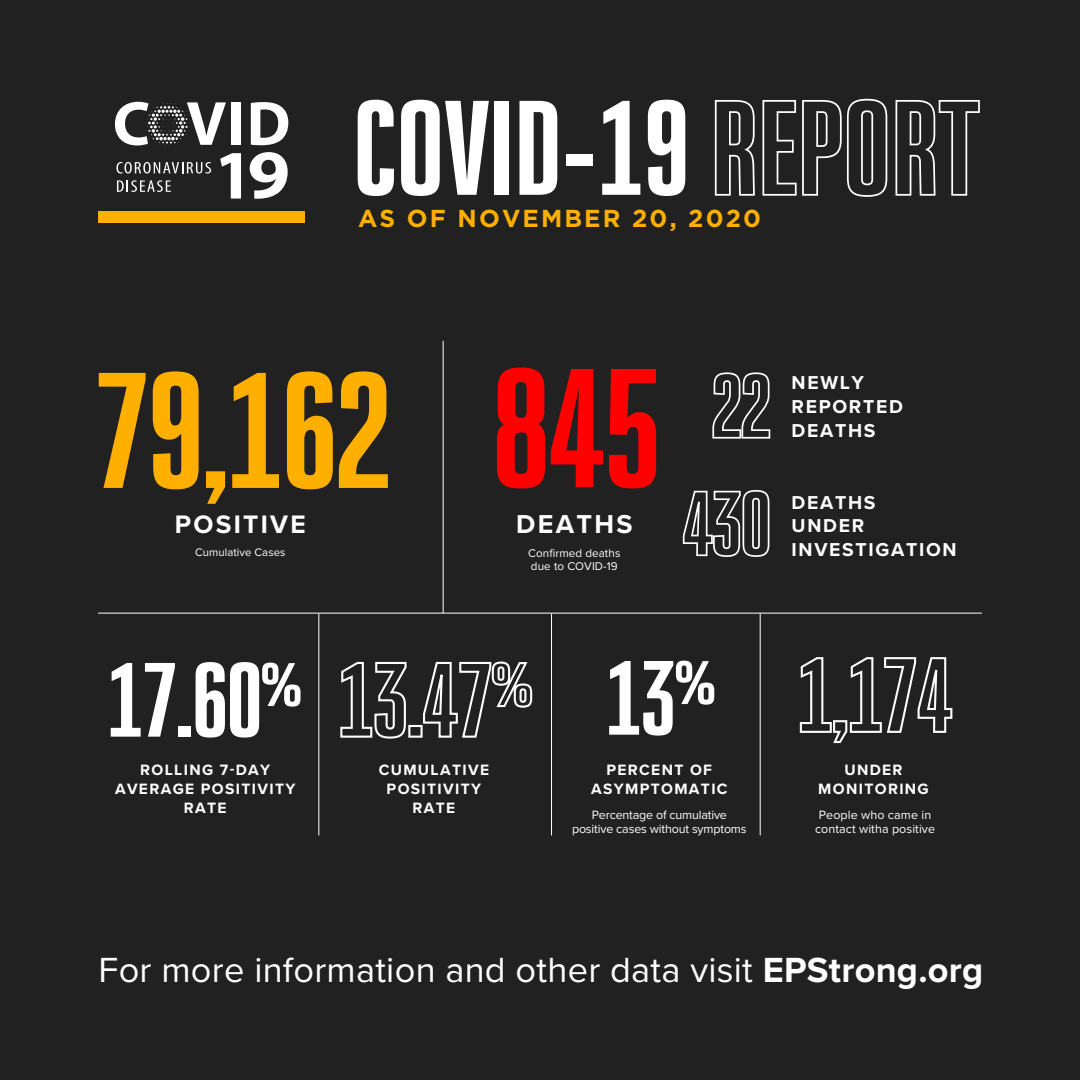
<style>
.page{position:relative;width:1080px;height:1080px;background:#212121}
.page>*{position:absolute;margin:0;border:0;box-sizing:border-box;transform-origin:0 0}
.t1{font:900 147px "Bw Stretch";color:#f00}
.t2{font:900 143.3px "Bw Stretch";color:#ffaf00}
.t3{font:900 117px "Bw Stretch";color:#fff}
.t4{font:900 91.8px "Bw Stretch";color:#fff}
.t5{font:36.2px "Proxima Nova";letter-spacing:.005em;color:#fff}
.t6{font:700 26.9px "Proxima Nova";letter-spacing:.085em;color:#fff}
.t7{font:700 26.2px "Proxima Nova";letter-spacing:.085em;color:#fff}
.t8{font:700 24.5px "Gotham";letter-spacing:.085em;color:#ffaf00}
.t9{font:700 19.4px/23.7px "Proxima Nova";letter-spacing:.085em;color:#fff}
.t10{font:700 15.5px/19px "Proxima Nova";letter-spacing:.085em;color:#fff;text-align:center}
.t11{font:12.5px/13.2px "Proxima Nova";letter-spacing:-.015em;color:#fff;text-align:center}
.t12{font:12.5px/13.2px "Proxima Nova";letter-spacing:.005em;color:#fff;text-align:center}
.t13{font:11.6px/13px "Proxima Nova";letter-spacing:.005em;color:#fff}
.t14{font:11.4px "Proxima Nova";letter-spacing:.005em;color:#fff}
.s1{font-weight:700}
</style>
<div class="page">
<svg style="left:714px;top:100px;width:41px;height:96px"></svg>
<svg style="left:762px;top:98px;width:126px;height:99px"></svg>
<svg style="left:895px;top:100px;width:85px;height:96px"></svg>
<div style="left:98px;top:211px;width:207px;height:12px;background:#ffaf00"></div>
<svg style="left:220px;top:153px;width:21px;height:46px"></svg>
<svg style="left:250px;top:152px;width:38px;height:47px"></svg>
<svg style="left:116px;top:162px;width:95px;height:12px"></svg>
<svg style="left:117px;top:180px;width:54px;height:12px"></svg>
<svg style="left:251px;top:102px;width:37px;height:43px"></svg>
<div style="left:231px;top:102px;width:10px;height:43px;background:#fff"></div>
<svg style="left:115px;top:102px;width:111px;height:45px"></svg>
<hr style="left:98px;top:613px;width:884px;height:1px;background:#fff">
<svg style="left:712px;top:372px;width:59px;height:67px"></svg>
<svg style="left:682px;top:490px;width:88px;height:67px"></svg>
<hr style="left:443px;top:341px;width:1px;height:272px;background:#fff">
<svg style="left:799px;top:657px;width:154px;height:87px"></svg>
<hr style="left:760px;top:614px;width:1px;height:221px;background:#fff">
<svg style="left:340px;top:661px;width:67px;height:78px"></svg>
<div style="left:408px;top:725px;width:15px;height:13px;border:2px solid #fff"></div>
<svg style="left:422px;top:661px;width:111px;height:77px"></svg>
<hr style="left:551px;top:614px;width:1px;height:221px;background:#fff">
<hr style="left:318px;top:614px;width:1px;height:221px;background:#fff">
<h3 class="t3" style="left:353px;top:71px;width:339px">COVID-19</h3>
<h3 class="t8" style="left:358px;top:204px;width:405px">AS OF NOVEMBER 20, 2020</h3>
<h1 class="t1" style="left:492px;top:331px;width:172px">845</h1>
<h3 class="t6" style="left:516px;top:504px;width:118px">DEATHS</h3>
<p class="t13" style="left:528px;top:546px;width:94px">Confirmed deaths due to COVID-19</p>
<h2 class="t2" style="left:93px;top:336px;width:300px">79,162</h2>
<h3 class="t7" style="left:175px;top:505px;width:132px">POSITIVE</h3>
<p class="t9" style="left:792px;top:371px;width:113px">NEWLY<br>REPORTED<br>DEATHS</p>
<p class="t9" style="left:792px;top:490px;width:85px">DEATHS<br>UNDER</p>
<p class="t14" style="left:195px;top:544px;width:92px">Cumulative Cases</p>
<p class="t9" style="left:792px;top:537px;width:166px">INVESTIGATION</p>
<h3 class="t4" style="left:107px;top:639px;width:196px">17.60<sup>%</sup></h3>
<p class="t10" style="left:115px;top:760px;width:182px">ROLLING 7-DAY<br>AVERAGE POSITIVITY<br>RATE</p>
<p class="t10" style="left:379px;top:760px;width:112px">CUMULATIVE<br>POSITIVITY<br>RATE</p>
<h3 class="t4" style="left:605px;top:637px;width:112px">13<sup>%</sup></h3>
<p class="t10" style="left:591px;top:760px;width:138px">PERCENT OF<br>ASYMPTOMATIC</p>
<p class="t11" style="left:572px;top:808px;width:176px">Percentage of cumulative positive cases without symptoms</p>
<p class="t10" style="left:818px;top:760px;width:112px">UNDER<br>MONITORING</p>
<p class="t12" style="left:815px;top:808px;width:122px">People who came in contact witha positive</p>
<h3 class="t5" style="left:99px;top:943px;width:886px">For more information and other data visit <span class="s1">EPStrong.org</span></h3>
</div>
